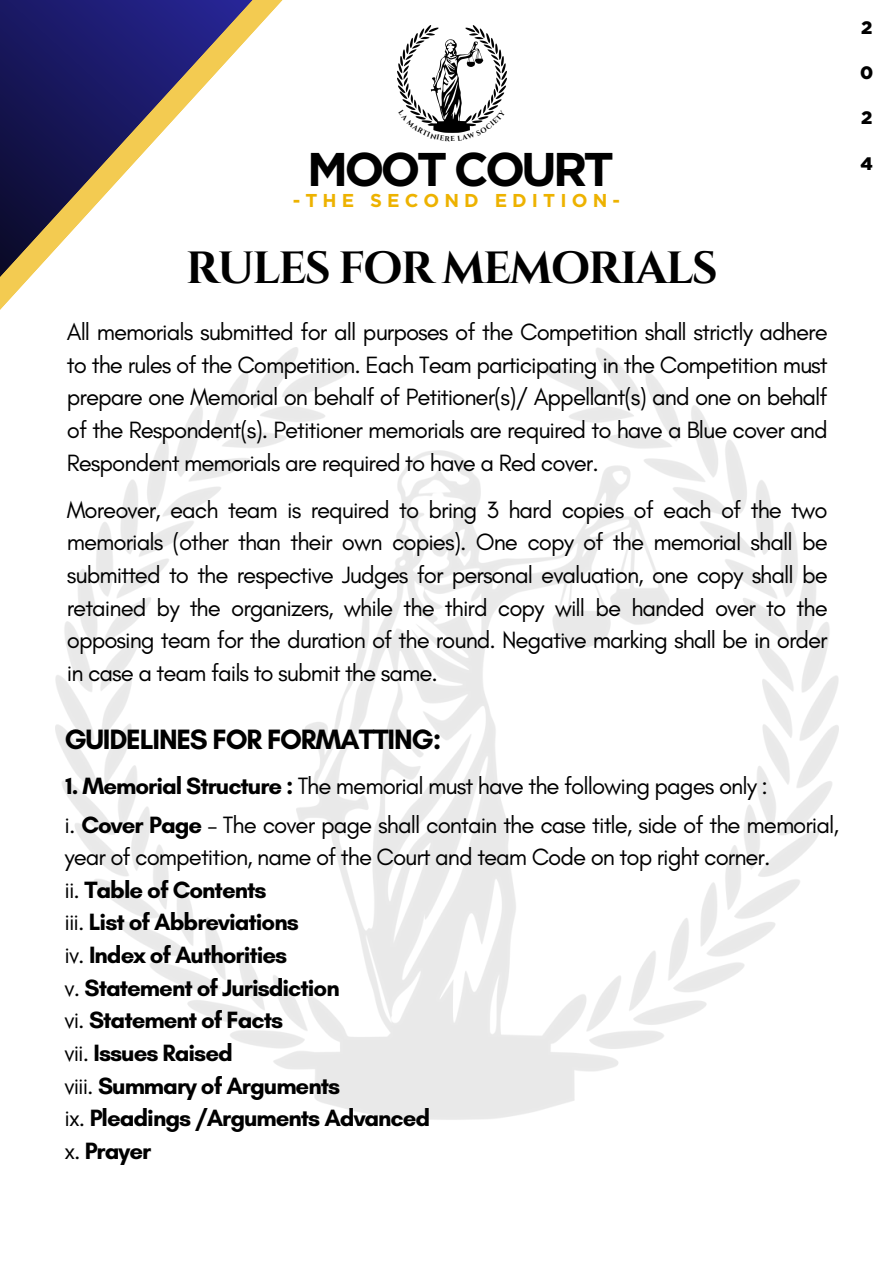
<style>
.page{position:relative;width:894px;height:1264px;background:#fff}
.page>*{position:absolute;margin:0;border:0;box-sizing:border-box;transform-origin:0 0}
.t1{font:700 47.25px "Gotham";letter-spacing:-.08em;color:#000}
.t2{font:700 45px "Cinzel";letter-spacing:-.04em;color:#000}
.t3{font:700 28.5px "Glacial Indifference";letter-spacing:-.04em;color:#000}
.t4{font:24px/32.7px "Glacial Indifference";letter-spacing:-.04em;color:#000;text-align:justify}
.t5{font:700 24px/32.7px "Glacial Indifference";letter-spacing:-.04em;color:#000}
.t6{font:700 18.6px "Gotham";letter-spacing:.275em;color:#edb200}
.t7{font:900 18px "Gotham";color:#000}
.s1{font-weight:700}
.s2{font-weight:400}
</style>
<div class="page">
<img style="left:56px;top:348px;width:781px;height:772px">
<svg style="left:56px;top:348px;width:319px;height:32px"></svg>
<svg style="left:0;top:0;width:360px;height:363px"></svg>
<img style="left:397px;top:25px;width:109px;height:84px">
<svg style="left:410px;top:109px;width:84px;height:24px"></svg>
<h3 class="t1" style="left:307px;top:141px;width:308px">MOOT COURT</h3>
<p class="t6" style="left:292px;top:189px;width:329px">-THE SECOND EDITION-</p>
<h5 class="t2" style="left:186px;top:239px;width:533px">RULES FOR MEMORIALS</h5>
<p class="t4" style="left:67px;top:315px;width:762px">All memorials submitted for all purposes of the Competition shall strictly adhere to the rules of the Competition. Each Team participating in the Competition must prepare one Memorial on behalf of Petitioner(s)/ Appellant(s) and one on behalf of the Respondent(s). Petitioner memorials are required to have a Blue cover and Respondent memorials are required to have a Red cover.</p>
<h1 class="t4" style="left:67px;top:493px;width:762px">Moreover, each team is required to bring 3 hard copies of each of the two memorials (other than their own copies). One copy of the memorial shall be submitted to the respective Judges for personal evaluation, one copy shall be retained by the organizers, while the third copy will be handed over to the opposing team for the duration of the round. Negative marking shall be in order in case a team fails to submit the same.</h1>
<h4 class="t3" style="left:64px;top:722px;width:378px">GUIDELINES FOR FORMATTING:</h4>
<h1 class="t4" style="left:66px;top:768px;width:703px"><span class="s1">1. Memorial Structure :</span> The memorial must have the following pages only :</h1>
<h3 class="t5" style="left:64px;top:807px;width:775px"><span class="s2">i.</span> Cover Page <span class="s2">– The cover page shall contain the case title, side of the memorial, year of competition, name of the Court and team Code on top right corner.<br>ii.</span> Table of Contents<br><span class="s2">iii.</span> List of Abbreviations<br><span class="s2">iv.</span> Index of Authorities<br><span class="s2">v.</span> Statement of Jurisdiction<br><span class="s2">vi.</span> Statement of Facts<br><span class="s2">vii.</span> Issues Raised<br><span class="s2">viii.</span> Summary of Arguments<br><span class="s2">ix.</span> Pleadings /Arguments Advanced<br><span class="s2">x.</span> Prayer</h3>
<p class="t7" style="left:860px;top:17px;width:13px">2</p>
<p class="t7" style="left:859px;top:62px;width:15px">0</p>
<p class="t7" style="left:860px;top:107px;width:13px">2</p>
<p class="t7" style="left:860px;top:152px;width:14px">4</p>
</div>
